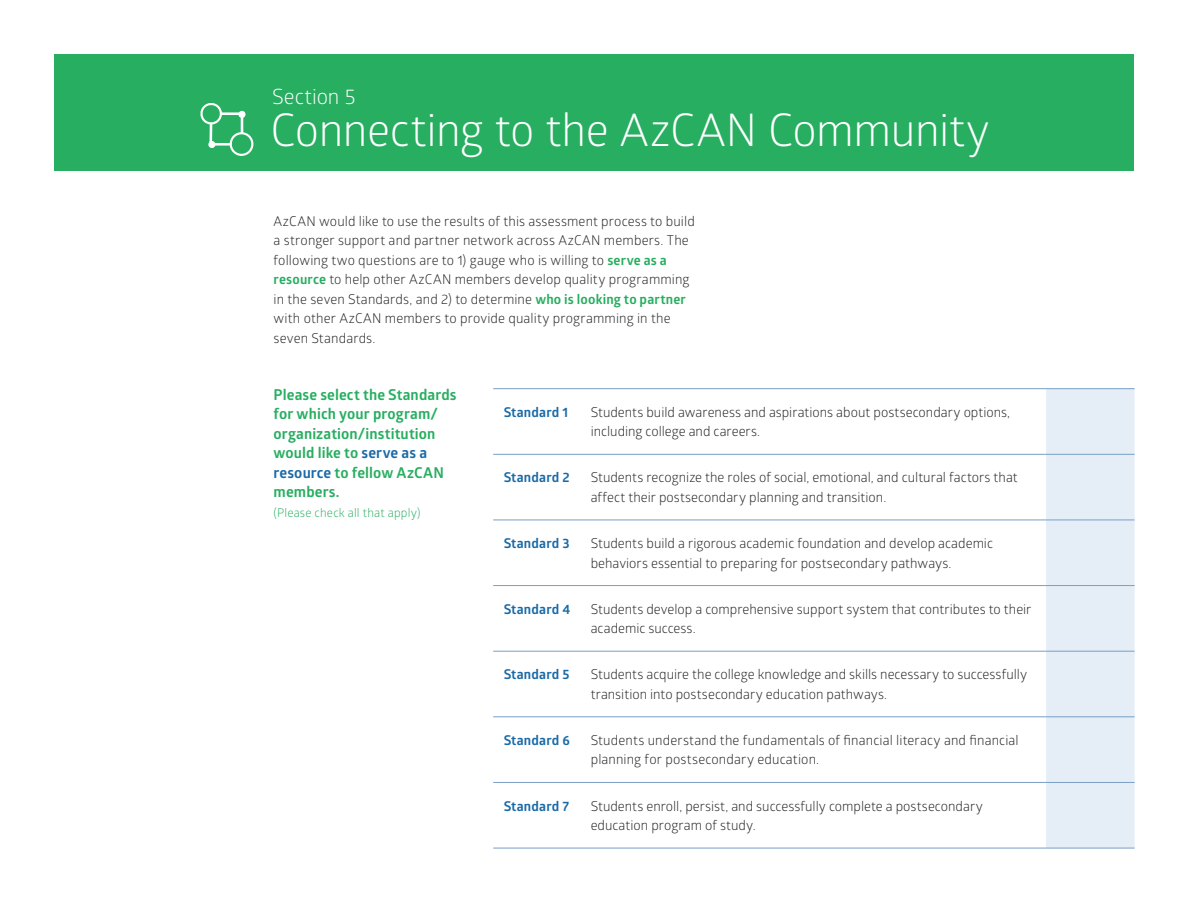
<style>
.page{position:relative;width:1188px;height:918px;background:#fff}
.page>*{position:absolute;margin:0;border:0;box-sizing:border-box;transform-origin:0 0}
.t1{font:45px "Glober";letter-spacing:-.01em;color:#fff}
.t2{font:21px "Glober";letter-spacing:.005em;color:#fff}
.t3{font:700 15px/19.5px "Glober";letter-spacing:.01em;color:#27ae60}
.t4{font:13.5px/19.5px "Glober";letter-spacing:.005em;color:#222}
.t5{font:700 13.5px "Glober";letter-spacing:.015em;color:#1a6aa7}
.t6{font:12px "Glober";letter-spacing:.015em;color:#27ae60}
.s1{font-weight:700;color:#27ae60}
.s2{color:#1a6aa7}
</style>
<div class="page">
<div style="left:54px;top:54px;width:1080px;height:116px;background:#27ae60"></div>
<svg style="left:200px;top:103px;width:54px;height:53px"></svg>
<svg style="left:493px;top:389px;width:553px;height:459px"></svg>
<div style="left:1046px;top:389px;width:89px;height:459px;background:#e5eef7"></div>
<hr style="left:493px;top:388px;width:553px;height:1px;background:#789fc5">
<hr style="left:1046px;top:388px;width:89px;height:1px;background:#789fc5">
<hr style="left:493px;top:782px;width:553px;height:1px;background:#789fc5">
<hr style="left:1046px;top:782px;width:89px;height:1px;background:#789fc5">
<hr style="left:493px;top:454px;width:553px;height:1px;background:#789fc5">
<hr style="left:1046px;top:454px;width:89px;height:1px;background:#789fc5">
<hr style="left:493px;top:520px;width:553px;height:1px;background:#789fc5">
<hr style="left:1046px;top:520px;width:89px;height:1px;background:#789fc5">
<hr style="left:493px;top:585px;width:553px;height:1px;background:#789fc5">
<hr style="left:1046px;top:585px;width:89px;height:1px;background:#789fc5">
<hr style="left:493px;top:651px;width:553px;height:1px;background:#789fc5">
<hr style="left:1046px;top:651px;width:89px;height:1px;background:#789fc5">
<hr style="left:493px;top:717px;width:553px;height:1px;background:#789fc5">
<hr style="left:1046px;top:717px;width:89px;height:1px;background:#789fc5">
<hr style="left:493px;top:848px;width:553px;height:1px;background:#789fc5">
<hr style="left:1046px;top:848px;width:89px;height:1px;background:#789fc5">
<h2 class="t2" style="left:272px;top:82px;width:85px">Section 5</h2>
<h1 class="t1" style="left:271px;top:99px;width:721px">Connecting to the AzCAN Community</h1>
<p class="t4" style="left:274px;top:210px;width:423px">AzCAN would like to use the results of this assessment process to build a stronger support and partner network across AzCAN members. The following two questions are to 1) gauge who is willing to <span class="s1">serve as a resource</span> to help other AzCAN members develop quality programming in the seven Standards, and 2) to determine <span class="s1">who is looking to partner </span>with other AzCAN members to provide quality programming in the seven Standards.</p>
<p class="t3" style="left:274px;top:384px;width:184px">Please select the Standards for which your program/ organization/institution would like to <span class="s2">serve as a resource</span> to fellow AzCAN members.</p>
<p class="t6" style="left:274px;top:504px;width:148px">(Please check all that apply)</p>
<p class="t5" style="left:504px;top:403px;width:66px">Standard 1</p>
<p class="t4" style="left:591px;top:402px;width:421px">Students build awareness and aspirations about postsecondary options, including college and careers.</p>
<p class="t5" style="left:504px;top:468px;width:67px">Standard 2</p>
<p class="t4" style="left:591px;top:467px;width:429px">Students recognize the roles of social, emotional, and cultural factors that affect their postsecondary planning and transition.</p>
<p class="t5" style="left:504px;top:534px;width:67px">Standard 3</p>
<p class="t4" style="left:591px;top:533px;width:404px">Students build a rigorous academic foundation and develop academic behaviors essential to preparing for postsecondary pathways.</p>
<p class="t5" style="left:504px;top:599px;width:68px">Standard 4</p>
<p class="t4" style="left:591px;top:599px;width:442px">Students develop a comprehensive support system that contributes to their academic success.</p>
<p class="t5" style="left:504px;top:665px;width:67px">Standard 5</p>
<p class="t4" style="left:591px;top:664px;width:438px">Students acquire the college knowledge and skills necessary to successfully transition into postsecondary education pathways.</p>
<p class="t5" style="left:504px;top:731px;width:68px">Standard 6</p>
<p class="t4" style="left:591px;top:730px;width:430px">Students understand the fundamentals of financial literacy and financial planning for postsecondary education.</p>
<p class="t5" style="left:504px;top:796px;width:67px">Standard 7</p>
<p class="t4" style="left:591px;top:795px;width:394px">Students enroll, persist, and successfully complete a postsecondary education program of study.</p>
</div>
